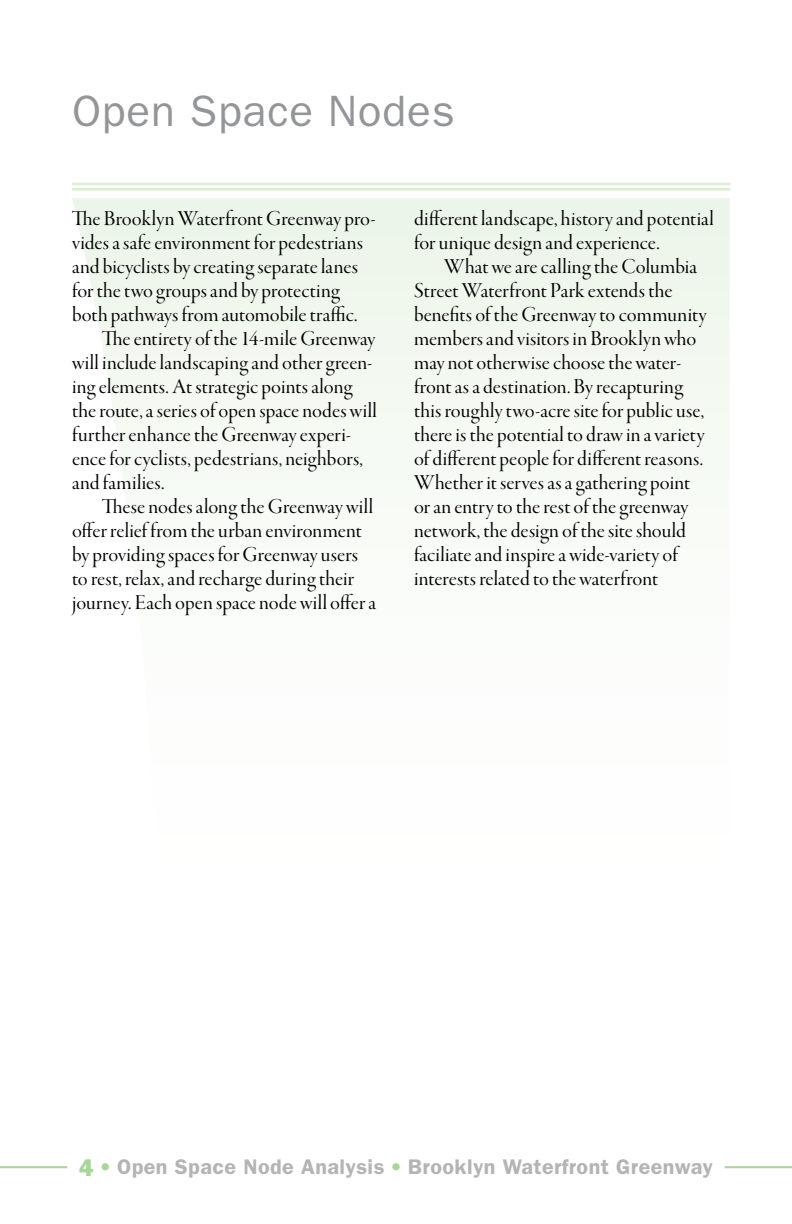
<style>
.page{position:relative;width:792px;height:1224px;background:#fff}
.page>*{position:absolute;margin:0;border:0;box-sizing:border-box;transform-origin:0 0}
.t1{font:44px "ITC Franklin Gothic Std";letter-spacing:.02em;color:#939598}
.t2{font:22px/24px "Garamond Premr Pro Disp";letter-spacing:.005em;color:#000}
.t3{font:600 21.2px "ITC Franklin Gothic Std";letter-spacing:.02em;color:#b2b4b6}
.s1{font-family:"ITC Franklin Gothic Std Hvy";font-weight:400;font-size:24px;color:#a9d59b}
.s2{font-family:"Officina Sans Std";font-weight:400;font-size:20px;color:#a9d59b}
</style>
<div class="page">
<hr style="left:0;top:1166px;width:792px;height:2px;background:#a9d59b">
<div style="left:67px;top:1164px;width:658px;height:6px;background:#fff"></div>
<div style="left:72px;top:198px;width:658px;height:267px;background:#f2f8ef"></div>
<hr style="left:72px;top:183px;width:658px;height:2px;background:#dbedd4">
<hr style="left:72px;top:188px;width:658px;height:3px;background:#dbedd4">
<h1 class="t1" style="left:72px;top:86px;width:384px">Open Space Nodes</h1>
<p class="t2" style="left:72px;top:207px;width:305px">The Brooklyn Waterfront Greenway pro-</p>
<p class="t2" style="left:72px;top:231px;width:293px">vides a safe environment for pedestrians</p>
<p class="t2" style="left:72px;top:255px;width:288px">and bicyclists by creating separate lanes</p>
<p class="t2" style="left:72px;top:279px;width:269px">for the two groups and by protecting</p>
<p class="t2" style="left:72px;top:303px;width:287px">both pathways from automobile traffic.</p>
<p class="t2" style="left:102px;top:327px;width:275px">The entirety of the 14-mile Greenway</p>
<p class="t2" style="left:72px;top:351px;width:302px">will include landscaping and other green-</p>
<p class="t2" style="left:72px;top:375px;width:282px">ing elements. At strategic points along</p>
<p class="t2" style="left:72px;top:399px;width:307px">the route, a series of open space nodes will</p>
<p class="t2" style="left:72px;top:423px;width:280px">further enhance the Greenway experi-</p>
<p class="t2" style="left:72px;top:447px;width:292px">ence for cyclists, pedestrians, neighbors,</p>
<p class="t2" style="left:72px;top:471px;width:94px">and families.</p>
<p class="t2" style="left:102px;top:495px;width:273px">These nodes along the Greenway will</p>
<p class="t2" style="left:72px;top:519px;width:291px">offer relief from the urban environment</p>
<p class="t2" style="left:72px;top:543px;width:288px">by providing spaces for Greenway users</p>
<p class="t2" style="left:72px;top:567px;width:284px">to rest, relax, and recharge during their</p>
<p class="t2" style="left:72px;top:591px;width:306px">journey. Each open space node will offer a</p>
<p class="t2" style="left:414px;top:207px;width:301px">different landscape, history and potential for unique design and experience.</p>
<p class="t2" style="left:414px;top:255px;width:294px;text-indent:30px">What we are calling the Columbia Street Waterfront Park extends the benefits of the Greenway to community members and visitors in Brooklyn who may not otherwise choose the water&shy;front as a destination. By recapturing this roughly two-acre site for public use, there is the potential to draw in a variety of different people for different reasons.<br>Whether it serves as a gathering point or an entry to the rest of the greenway network, the design of the site should faciliate and inspire a wide-variety of interests related to the waterfront</p>
<p class="t3" style="left:79px;top:1154px;width:635px"><span class="s1">4</span> <span class="s2">•</span> Open Space Node Analysis <span class="s2">•</span> Brooklyn Waterfront Greenway</p>
</div>
